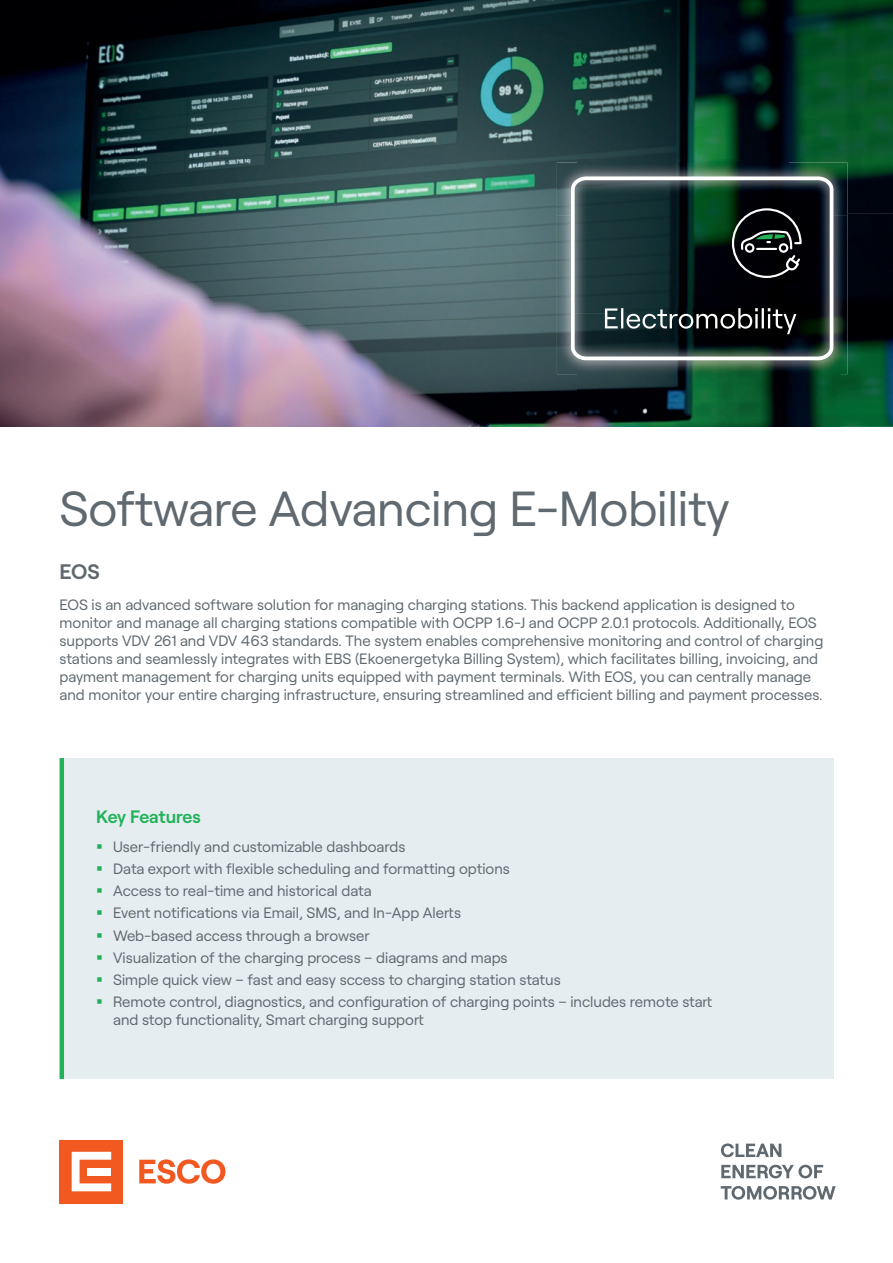
<style>
.page{position:relative;width:893px;height:1263px;background:#fff}
.page>*{position:absolute;margin:0;border:0;box-sizing:border-box;transform-origin:0 0}
.t1{font:49.2px "Roobert CEZ";letter-spacing:-.005em;color:#5f696f}
.t2{font:600 21px "Roobert CEZ";color:#5f696f}
.t3{font:600 18px "Roobert CEZ";letter-spacing:-.01em;color:#21b259}
.t4{font:15px/22.2px "Roobert CEZ";color:#5f696f}
</style>
<div class="page">
<div style="left:60px;top:758px;width:773px;height:321px;background:#e5edf1"></div>
<hr style="left:60px;top:758px;width:4px;height:321px;background:#21b259">
<img style="left:0;top:0;width:788px;height:160px">
<img style="left:788px;top:0;width:105px;height:213px">
<img style="left:0;top:160px;width:578px;height:267px">
<img style="left:578px;top:160px;width:210px;height:2px">
<img style="left:841px;top:213px;width:52px;height:214px">
<img style="left:578px;top:374px;width:263px;height:53px">
<img style="left:557px;top:162px;width:290px;height:53px">
<img style="left:557px;top:215px;width:48px;height:159px">
<img style="left:799px;top:215px;width:48px;height:159px">
<img style="left:605px;top:362px;width:194px;height:12px">
<svg style="left:569px;top:175px;width:266px;height:187px;background:#2c3d3d"></svg>
<svg style="left:731px;top:207px;width:72px;height:72px;background:#282c2d"></svg>
<svg style="left:139px;top:1159px;width:86px;height:25px"></svg>
<div style="left:60px;top:1140px;width:63px;height:63px;background:#f15921"></div>
<svg style="left:72px;top:1152px;width:39px;height:39px"></svg>
<svg style="left:721px;top:1143px;width:60px;height:14px"></svg>
<svg style="left:721px;top:1165px;width:102px;height:13px"></svg>
<svg style="left:721px;top:1186px;width:115px;height:14px"></svg>
<h1 class="t1" style="left:60px;top:471px;width:672px">Software Advancing E-Mobility</h1>
<h2 class="t2" style="left:60px;top:556px;width:42px">EOS</h2>
<p class="t4" style="left:60px;top:594px;width:765px;line-height:18px">EOS is an advanced software solution for managing charging stations. This backend application is designed to monitor and manage all charging stations compatible with OCPP 1.6-J and OCPP 2.0.1 protocols. Additionally, EOS supports VDV 261 and VDV 463 standards. The system enables comprehensive monitoring and control of charging stations and seamlessly integrates with EBS (Ekoenergetyka Billing System), which facilitates billing, invoicing, and payment management for charging units equipped with payment terminals. With EOS, you can centrally manage and monitor your entire charging infrastructure, ensuring streamlined and efficient billing and payment processes.</p>
<p class="t3" style="left:96px;top:803px;width:106px">Key Features</p>
<p class="t4" style="left:113px;top:834px;width:601px">User-friendly and customizable dashboards<br>Data export with flexible scheduling and formatting options<br>Access to real-time and historical data<br>Event notifications via Email, SMS, and In-App Alerts<br>Web-based access through a browser<br>Visualization of the charging process – diagrams and maps<br>Simple quick view – fast and easy sccess to charging station status<br>Remote control, diagnostics, and configuration of charging points – includes remote start</p>
<p class="t4" style="left:113px;top:1008px;width:312px">and stop functionality, Smart charging support</p>
</div>
